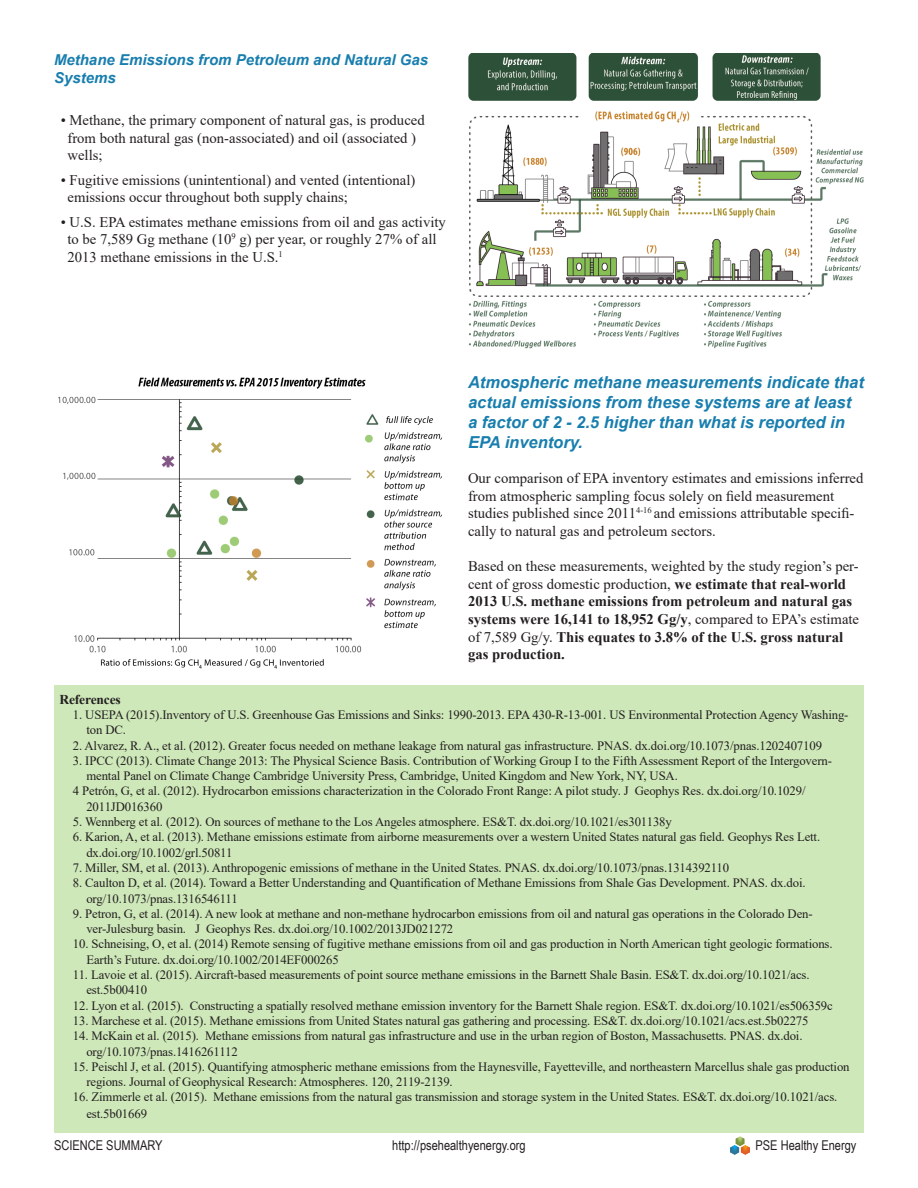
<style>
.page{position:relative;width:918px;height:1188px;background:#fff}
.page>*{position:absolute;margin:0;border:0;box-sizing:border-box;transform-origin:0 0}
.t1{font:italic 700 16.5px/19.8px "Arial";color:#187eae}
.t2{font:italic 700 15px/18px "Arial";color:#187eae}
.t3{font:14.7px/17.7px "Times New Roman";color:#231f20}
.t4{font:700 14.7px/17.7px "Times New Roman";color:#231f20}
.t5{font:13.5px "Arial Narrow";color:#231f20}
.t6{font:700 13.5px "Times New Roman";letter-spacing:-.01em;color:#231f20}
.t7{font:12.75px/15.3px "Times New Roman";letter-spacing:-.01em;color:#231f20}
.s1{font-weight:400}
</style>
<div class="page">
<img style="left:731px;top:1137px;width:19px;height:18px">
<div style="left:54px;top:685px;width:810px;height:447px;background:#cee8b9"></div>
<img style="left:468px;top:54px;width:396px;height:295px">
<img style="left:58px;top:377px;width:384px;height:292px">
<p class="t2" style="left:54px;top:51px;width:376px">Methane Emissions from Petroleum and Natural Gas<br>Systems</p>
<p class="t3" style="left:68px;top:111px;width:359px;text-indent:-7px">• Methane, the primary component of natural gas, is produced from both natural gas (non-associated) and oil (associated ) wells;</p>
<p class="t3" style="left:68px;top:170px;width:349px;text-indent:-7px">• Fugitive emissions (unintentional) and vented (intentional) emissions occur throughout both supply chains;</p>
<p class="t3" style="left:68px;top:212px;width:380px;text-indent:-7px">• U.S. EPA estimates methane emissions from oil and gas activity to be 7,589 Gg methane (10<sup>9</sup> g) per year, or roughly 27% of all<br>2013 methane emissions in the U.S.<sup>1</sup></p>
<p class="t1" style="left:468px;top:373px;width:397px">Atmospheric methane measurements indicate that actual emissions from these systems are at least a factor of 2 - 2.5 higher than what is reported in EPA inventory.</p>
<p class="t3" style="left:468px;top:469px;width:397px">Our comparison of EPA inventory estimates and emissions inferred from atmospheric sampling focus solely on field measurement studies published since 2011<sup>4-16</sup> and emissions attributable specifi&shy;cally to natural gas and petroleum sectors.</p>
<p class="t4" style="left:468px;top:557px;width:393px"><span class="s1">Based on these measurements, weighted by the study region’s per&shy;cent of gross domestic production,</span> we estimate that real-world 2013 U.S. methane emissions from petroleum and natural gas systems were 16,141 to 18,952 Gg/y<span class="s1">, compared to EPA’s estimate of 7,589 Gg/y.</span> This equates to 3.8% of the U.S. gross natural gas production.</p>
<p class="t6" style="left:59px;top:689px;width:63px">References</p>
<p class="t7" style="left:86px;top:707px;width:764px;text-indent:-14px">1. USEPA (2015).Inventory of U.S. Greenhouse Gas Emissions and Sinks: 1990-2013. EPA 430-R-13-001. US Environmental Protection Agency Washing&shy;ton DC.</p>
<p class="t7" style="left:73px;top:737px;width:751px">2. Alvarez, R. A., et al. (2012). Greater focus needed on methane leakage from natural gas infrastructure. PNAS. dx.doi.org/10.1073/pnas.1202407109</p>
<p class="t7" style="left:86px;top:753px;width:747px;text-indent:-14px">3. IPCC (2013). Climate Change 2013: The Physical Science Basis. Contribution of Working Group I to the Fifth Assessment Report of the Intergovern&shy;mental Panel on Climate Change Cambridge University Press, Cambridge, United Kingdom and New York, NY, USA.</p>
<p class="t7" style="left:86px;top:783px;width:721px;text-indent:-14px">4 Petrón, G, et al. (2012). Hydrocarbon emissions characterization in the Colorado Front Range: A pilot study. J Geophys Res. dx.doi.org/10.1029/<br>2011JD016360</p>
<p class="t7" style="left:73px;top:814px;width:600px">5. Wennberg et al. (2012). On sources of methane to the Los Angeles atmosphere. ES&amp;T. dx.doi.org/10.1021/es301138y</p>
<p class="t7" style="left:86px;top:829px;width:735px;text-indent:-14px">6. Karion, A, et al. (2013). Methane emissions estimate from airborne measurements over a western United States natural gas field. Geophys Res Lett. dx.doi.org/10.1002/grl.50811</p>
<p class="t7" style="left:73px;top:860px;width:658px">7. Miller, SM, et al. (2013). Anthropogenic emissions of methane in the United States. PNAS. dx.doi.org/10.1073/pnas.1314392110</p>
<p class="t7" style="left:86px;top:875px;width:721px;text-indent:-14px">8. Caulton D, et al. (2014). Toward a Better Understanding and Quantification of Methane Emissions from Shale Gas Development. PNAS. dx.doi. org/10.1073/pnas.1316546111</p>
<p class="t7" style="left:86px;top:906px;width:728px;text-indent:-14px">9. Petron, G, et al. (2014). A new look at methane and non-methane hydrocarbon emissions from oil and natural gas operations in the Colorado Den&shy;ver-Julesburg basin. J Geophys Res. dx.doi.org/10.1002/2013JD021272</p>
<p class="t7" style="left:86px;top:936px;width:748px;text-indent:-14px">10. Schneising, O, et al. (2014) Remote sensing of fugitive methane emissions from oil and gas production in North American tight geologic formations.<br>Earth’s Future. dx.doi.org/10.1002/2014EF000265</p>
<p class="t7" style="left:86px;top:967px;width:725px;text-indent:-14px">11. Lavoie et al. (2015). Aircraft-based measurements of point source methane emissions in the Barnett Shale Basin. ES&amp;T. dx.doi.org/10.1021/acs. est.5b00410</p>
<p class="t7" style="left:73px;top:997px;width:761px">12. Lyon et al. (2015). Constructing a spatially resolved methane emission inventory for the Barnett Shale region. ES&amp;T. dx.doi.org/10.1021/es506359c</p>
<p class="t7" style="left:73px;top:1013px;width:737px">13. Marchese et al. (2015). Methane emissions from United States natural gas gathering and processing. ES&amp;T. dx.doi.org/10.1021/acs.est.5b02275</p>
<p class="t7" style="left:86px;top:1028px;width:718px;text-indent:-14px">14. McKain et al. (2015). Methane emissions from natural gas infrastructure and use in the urban region of Boston, Massachusetts. PNAS. dx.doi. org/10.1073/pnas.1416261112</p>
<p class="t7" style="left:86px;top:1059px;width:765px;text-indent:-14px">15. Peischl J, et al. (2015). Quantifying atmospheric methane emissions from the Haynesville, Fayetteville, and northeastern Marcellus shale gas production regions. Journal of Geophysical Research: Atmospheres. 120, 2119-2139.</p>
<p class="t7" style="left:86px;top:1089px;width:752px;line-height:16.2px;text-indent:-14px">16. Zimmerle et al. (2015). Methane emissions from the natural gas transmission and storage system in the United States. ES&amp;T. dx.doi.org/10.1021/acs. est.5b01669</p>
<p class="t5" style="left:54px;top:1136px;width:110px">SCIENCE SUMMARY</p>
<p class="t5" style="left:392px;top:1136px;width:135px">http://psehealthyenergy.org</p>
<p class="t5" style="left:756px;top:1136px;width:102px">PSE Healthy Energy</p>
</div>
